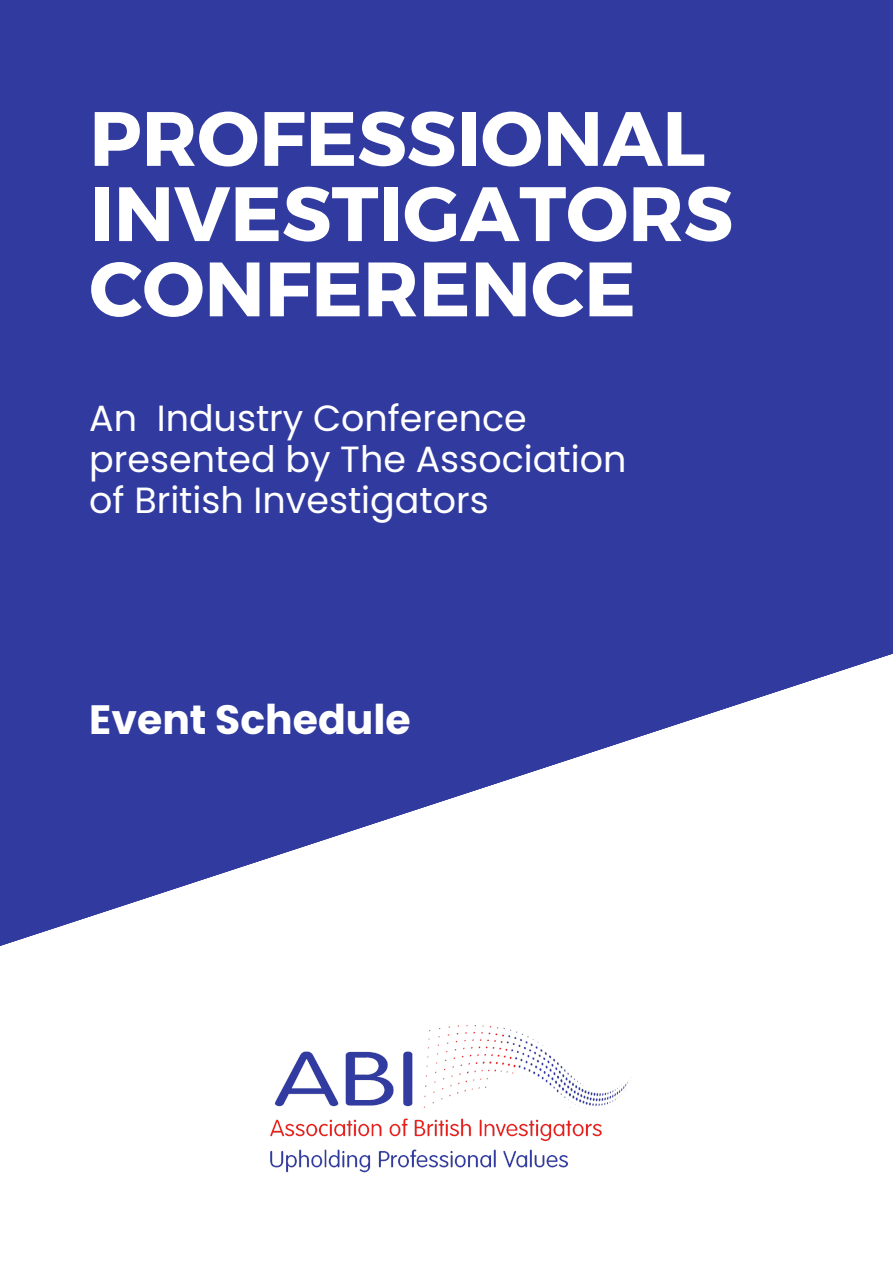
<style>
.page{position:relative;width:893px;height:1263px;background:#303a9f}
.page>*{position:absolute;margin:0;border:0;box-sizing:border-box;transform-origin:0 0}
.t1{font:700 76.88px/75.2px "Montserrat";color:#fff}
.t2{font:700 40.95px "Poppins";color:#fff}
.t3{font:36.45px/41.1px "Poppins";color:#fff}
</style>
<div class="page">
<svg style="left:0;top:654px;width:893px;height:609px;fill:#fff"></svg>
<img style="left:225px;top:997px;width:443px;height:194px">
<p class="t1" style="left:89px;top:97px;width:645px">PROFESSIONAL<br>INVESTIGATORS<br>CONFERENCE</p>
<p class="t3" style="left:89px;top:398px;width:538px">An Industry Conference presented by The Association of British Investigators</p>
<p class="t2" style="left:89px;top:691px;width:323px">Event Schedule</p>
</div>
